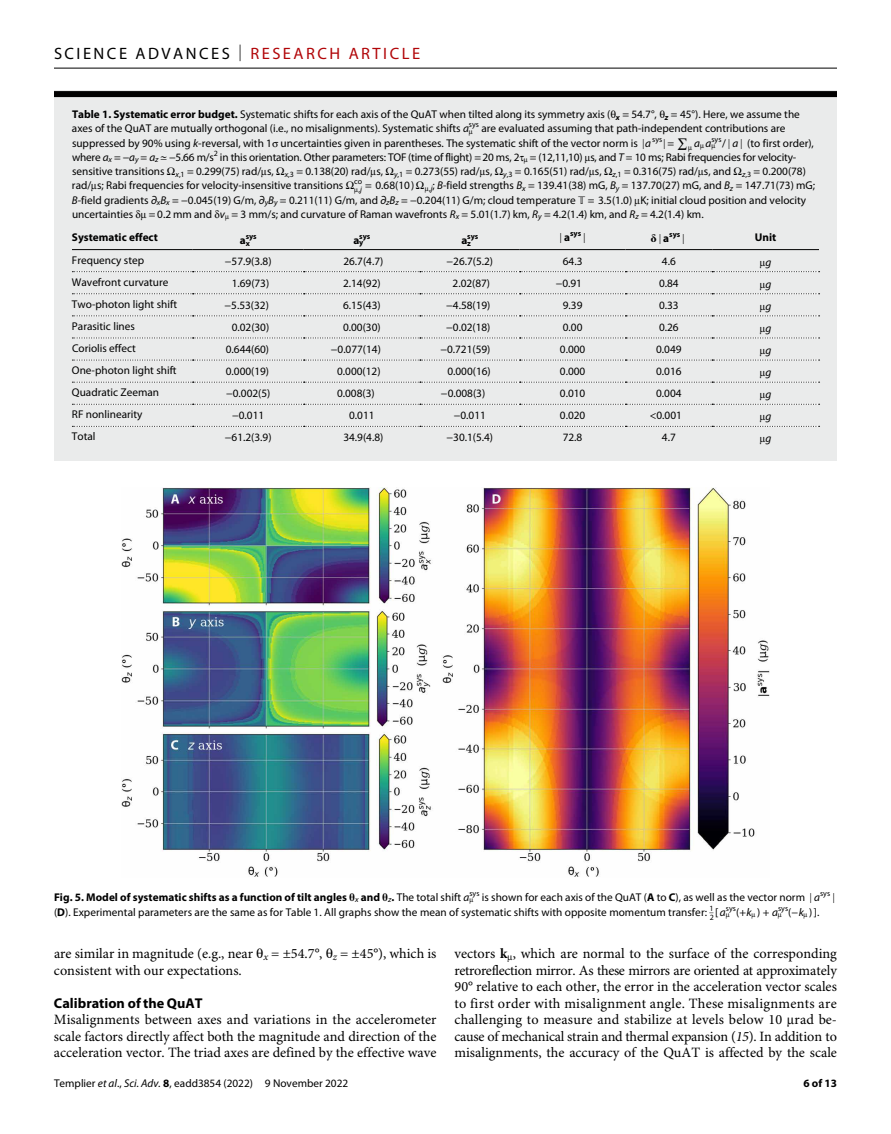
<style>
.page{position:relative;width:891px;height:1134px;background:#fff}
.page>*{position:absolute;margin:0;border:0;box-sizing:border-box;transform-origin:0 0}
.t1{font:16.5px "Myriad Pro";letter-spacing:.15em;color:#000}
.t2{font:14.25px/16.5px "Minion Pro";color:#000;text-align:justify}
.t3{font:700 14.25px "Myriad Pro";color:#000}
.t4{font:11.25px/14.2px "Myriad Pro";color:#000}
.t5{font:700 11.25px "Myriad Pro";color:#000}
.t6{font:italic 11.25px "Myriad Pro";color:#000}
.t7{font:700 7.95px "Myriad Pro";color:#000}
.t8{font:7.95px "Myriad Pro";color:#000}
.s1{font-weight:300}
.s2{color:#b10508}
.s3{font-weight:700}
.s4{font-style:italic}
.s5{font-family:"STIX General"}
</style>
<div class="page">
<hr style="left:54px;top:68px;width:783px;height:1px;background:#000">
<div style="left:54px;top:90px;width:783px;height:370px;background:#eaebeb"></div>
<div style="left:54px;top:91px;width:783px;height:6px;background:#000"></div>
<hr style="left:72px;top:249px;width:121px;height:1px;background:#000">
<hr style="left:193px;top:249px;width:111px;height:1px;background:#000">
<hr style="left:304px;top:249px;width:116px;height:1px;background:#000">
<hr style="left:420px;top:249px;width:100px;height:1px;background:#000">
<hr style="left:520px;top:249px;width:105px;height:1px;background:#000">
<hr style="left:625px;top:249px;width:87px;height:1px;background:#000">
<hr style="left:712px;top:249px;width:107px;height:1px;background:#000">
<img style="left:122px;top:488px;width:648px;height:389px">
<svg style="left:72px;top:271px;width:748px;height:1px"></svg>
<svg style="left:72px;top:293px;width:748px;height:1px"></svg>
<svg style="left:72px;top:315px;width:748px;height:2px"></svg>
<svg style="left:72px;top:337px;width:748px;height:2px"></svg>
<svg style="left:72px;top:359px;width:748px;height:2px"></svg>
<svg style="left:72px;top:381px;width:748px;height:2px"></svg>
<svg style="left:72px;top:403px;width:748px;height:2px"></svg>
<svg style="left:72px;top:425px;width:748px;height:2px"></svg>
<h1 class="t1" style="left:54px;top:40px;width:368px">SCIENCE ADVANCES <span class="s1">|</span> <span class="s2">RESEARCH ARTICLE</span></h1>
<p class="t4" style="left:72px;top:107px;width:743px"><span class="s3">Table 1. Systematic error budget.</span> Systematic shifts for each axis of the QuAT when tilted along its symmetry axis (❑<sub>x</sub> = 54.7°, ❑<sub>z</sub> = 45°). Here, we assume the axes of the QuAT are mutually orthogonal (i.e., no misalignments). Systematic shifts <span class="s4">a</span><sup>sys</sup> are evaluated assuming that path-independent contributions are suppressed by 90% using <span class="s4">k</span>-reversal, with 1▲ uncertainties given in parentheses. The systematic shift of the vector norm is ∣<span class="s4">a</span><sup>sys</sup>∣= <span class="s5">∑</span> <span class="s4">a a</span><sup>sys</sup>/∣<span class="s4">a</span>∣ (to first order), where <span class="s4">a</span><sub>x</sub> = −<span class="s4">a</span><sub>y</sub> = <span class="s4">a</span><sub>z</sub> ≃ −5.66 m/s<sup>2</sup> in this orientation. Other parameters: TOF (time of flight) =20 ms, 2▼ = (12,11,10) s, and <span class="s4">T</span> = 10 ms; Rabi frequencies for velocity&shy;sensitive transitions <sub>x</sub><sub>,1</sub> = 0.299(75) rad/ s, <sub>x</sub><sub>,3</sub> = 0.138(20) rad/ s, <sub>y</sub><sub>,1</sub> = 0.273(55) rad/ s, <sub>y</sub><sub>,3</sub> = 0.165(51) rad/ s, <sub>z</sub><sub>,1</sub> = 0.316(75) rad/ s, and <sub>z</sub><sub>,3</sub> = 0.200(78) rad/ s; Rabi frequencies for velocity-insensitive transitions</p>
<p class="t4" style="left:354px;top:179px;width:62px"><sup>co</sup> = 0.68(10)</p>
<p class="t4" style="left:72px;top:179px;width:745px;text-indent:357px"><sub>,</sub><sub>j</sub>; <span class="s4">B</span>-field strengths <span class="s4">B</span><sub>x</sub> = 139.41(38) mG, <span class="s4">B</span><sub>y</sub> = 137.70(27) mG, and <span class="s4">B</span><sub>z</sub> = 147.71(73) mG;<br><span class="s4">B</span>-field gradients <span class="s4">∂</span><sub>x</sub><span class="s4">B</span><sub>x</sub> = −0.045(19) G/m, <span class="s4">∂</span><sub>y</sub><span class="s4">B</span><sub>y</sub> = 0.211(11) G/m, and <span class="s4">∂</span><sub>z</sub><span class="s4">B</span><sub>z</sub> = −0.204(11) G/m; cloud temperature = 3.5(1.0) K; initial cloud position and velocity uncertainties</p>
<p class="t8" style="left:358px;top:183px;width:5px">,<span class="s4">j</span></p>
<p class="t4" style="left:72px;top:203px;width:633px;line-height:23px;text-indent:77px">= 0.2 mm and <span class="s4">v</span> = 3 mm/s; and curvature of Raman wavefronts <span class="s4">R</span><sub>x</sub> = 5.01(1.7) km, <span class="s4">R</span><sub>y</sub> = 4.2(1.4) km, and <span class="s4">R</span><sub>z</sub> = 4.2(1.4) km.<br><span class="s3">Systematic effect</span></p>
<p class="t7" style="left:467px;top:229px;width:13px">sys</p>
<p class="t5" style="left:558px;top:228px;width:32px">∣a<sup>sys</sup>∣</p>
<p class="t5" style="left:657px;top:229px;width:32px">∣a<sup>sys</sup>∣</p>
<p class="t5" style="left:755px;top:228px;width:23px">Unit</p>
<p class="t7" style="left:246px;top:229px;width:13px">sys</p>
<p class="t7" style="left:359px;top:229px;width:13px">sys</p>
<p class="t5" style="left:240px;top:231px;width:12px">a<sub>x</sub></p>
<p class="t5" style="left:353px;top:231px;width:12px">a<sub>y</sub></p>
<p class="t5" style="left:461px;top:231px;width:11px">a<sub>z</sub></p>
<p class="t4" style="left:72px;top:253px;width:74px">Frequency step</p>
<p class="t4" style="left:225px;top:254px;width:48px">−57.9(3.8)</p>
<p class="t4" style="left:343px;top:254px;width:41px">26.7(4.7)</p>
<p class="t4" style="left:447px;top:254px;width:48px">−26.7(5.2)</p>
<p class="t4" style="left:563px;top:254px;width:21px">64.3</p>
<p class="t4" style="left:662px;top:254px;width:15px">4.6</p>
<p class="t6" style="left:766px;top:253px;width:7px">g</p>
<p class="t4" style="left:72px;top:275px;width:98px">Wavefront curvature</p>
<p class="t4" style="left:232px;top:276px;width:39px">1.69(73)</p>
<p class="t4" style="left:343px;top:276px;width:39px">2.14(92)</p>
<p class="t4" style="left:453px;top:276px;width:39px">2.02(87)</p>
<p class="t4" style="left:556px;top:276px;width:28px">−0.91</p>
<p class="t4" style="left:659px;top:276px;width:21px">0.84</p>
<p class="t6" style="left:766px;top:275px;width:7px">g</p>
<p class="t4" style="left:72px;top:297px;width:107px">Two-photon light shift</p>
<p class="t4" style="left:225px;top:298px;width:46px">−5.53(32)</p>
<p class="t4" style="left:343px;top:298px;width:39px">6.15(43)</p>
<p class="t4" style="left:446px;top:298px;width:46px">−4.58(19)</p>
<p class="t4" style="left:563px;top:298px;width:21px">9.39</p>
<p class="t4" style="left:659px;top:298px;width:21px">0.33</p>
<p class="t6" style="left:766px;top:297px;width:7px">g</p>
<p class="t4" style="left:72px;top:319px;width:64px">Parasitic lines</p>
<p class="t4" style="left:232px;top:320px;width:39px">0.02(30)</p>
<p class="t4" style="left:343px;top:320px;width:39px">0.00(30)</p>
<p class="t4" style="left:446px;top:320px;width:46px">−0.02(18)</p>
<p class="t4" style="left:563px;top:320px;width:21px">0.00</p>
<p class="t4" style="left:659px;top:320px;width:21px">0.26</p>
<p class="t6" style="left:766px;top:319px;width:7px">g</p>
<p class="t4" style="left:72px;top:341px;width:65px">Coriolis effect</p>
<p class="t4" style="left:226px;top:342px;width:45px">0.644(60)</p>
<p class="t4" style="left:331px;top:342px;width:52px">−0.077(14)</p>
<p class="t4" style="left:440px;top:342px;width:52px">−0.721(59)</p>
<p class="t4" style="left:560px;top:342px;width:27px">0.000</p>
<p class="t4" style="left:656px;top:342px;width:27px">0.049</p>
<p class="t6" style="left:766px;top:342px;width:7px">g</p>
<p class="t4" style="left:72px;top:363px;width:106px">One-photon light shift</p>
<p class="t4" style="left:226px;top:364px;width:45px">0.000(19)</p>
<p class="t4" style="left:337px;top:364px;width:45px">0.000(12)</p>
<p class="t4" style="left:447px;top:364px;width:45px">0.000(16)</p>
<p class="t4" style="left:560px;top:364px;width:27px">0.000</p>
<p class="t4" style="left:656px;top:364px;width:27px">0.016</p>
<p class="t6" style="left:766px;top:364px;width:7px">g</p>
<p class="t4" style="left:72px;top:385px;width:89px">Quadratic Zeeman</p>
<p class="t4" style="left:226px;top:386px;width:46px">−0.002(5)</p>
<p class="t4" style="left:337px;top:386px;width:39px">0.008(3)</p>
<p class="t4" style="left:441px;top:386px;width:46px">−0.008(3)</p>
<p class="t4" style="left:560px;top:386px;width:27px">0.010</p>
<p class="t4" style="left:656px;top:386px;width:27px">0.004</p>
<p class="t6" style="left:766px;top:386px;width:7px">g</p>
<p class="t4" style="left:72px;top:407px;width:72px">RF nonlinearity</p>
<p class="t4" style="left:232px;top:409px;width:34px">−0.011</p>
<p class="t4" style="left:349px;top:409px;width:27px">0.011</p>
<p class="t4" style="left:454px;top:409px;width:34px">−0.011</p>
<p class="t4" style="left:560px;top:409px;width:27px">0.020</p>
<p class="t4" style="left:650px;top:409px;width:34px">&lt;0.001</p>
<p class="t6" style="left:766px;top:408px;width:7px">g</p>
<p class="t4" style="left:72px;top:430px;width:25px">Total</p>
<p class="t4" style="left:225px;top:431px;width:48px">−61.2(3.9)</p>
<p class="t4" style="left:343px;top:431px;width:41px">34.9(4.8)</p>
<p class="t4" style="left:447px;top:431px;width:48px">−30.1(5.4)</p>
<p class="t4" style="left:563px;top:431px;width:21px">72.8</p>
<p class="t4" style="left:662px;top:431px;width:15px">4.7</p>
<p class="t6" style="left:766px;top:430px;width:7px">g</p>
<p class="t4" style="left:54px;top:890px;width:784px;line-height:15px"><span class="s3">Fig. 5. Model of systematic shifts as a function of tilt angles</span> ❑<sub>x</sub> <span class="s3">and</span> ❑<sub>z</sub><span class="s3">.</span> The total shift <span class="s4">a</span><sup>sys</sup> is shown for each axis of the QuAT (<span class="s3">A</span> to <span class="s3">C</span>), as well as the vector norm ∣<span class="s4">a</span><sup>sys</sup>∣ (<span class="s3">D</span>). Experimental parameters are the same as for Table 1. All graphs show the mean of systematic shifts with opposite momentum transfer: <sup>1</sup><sup>_</sup></p>
<p class="t4" style="left:710px;top:905px;width:111px"><sub>2</sub> [ <span class="s4">a</span><sup>sys</sup>(+ <span class="s4">k</span> ) + <span class="s4">a</span><sup>sys</sup>(− <span class="s4">k</span> )].</p>
<p class="t2" style="left:54px;top:947px;width:384px">are similar in magnitude (e.g., near ❑<sub>x</sub> = ±54.7°, ❑<sub>z</sub> = ±45°), which is consistent with our expectations.</p>
<p class="t3" style="left:54px;top:991px;width:150px">Calibration of the QuAT</p>
<p class="t2" style="left:54px;top:1013px;width:384px">Misalignments between axes and variations in the accelerometer scale factors directly affect both the magnitude and direction of the acceleration vector. The triad axes are defined by the effective wave</p>
<p class="t4" style="left:54px;top:1076px;width:296px">Templier <span class="s4">et al</span>., <span class="s4">Sci. Adv.</span> <span class="s3">8</span>, eadd3854 (2022) 9 November 2022</p>
<p class="t2" style="left:454px;top:947px;width:384px">vectors <span class="s3">k</span> , which are normal to the surface of the corresponding retroreflection mirror. As these mirrors are oriented at approximately 90° relative to each other, the error in the acceleration vector scales to first order with misalignment angle. These misalignments are challenging to measure and stabilize at levels below 10 rad be&shy;cause of mechanical strain and thermal expansion (<span class="s4">15</span>). In addition to misalignments, the accuracy of the QuAT is affected by the scale</p>
<p class="t5" style="left:803px;top:1074px;width:35px">6 of 13</p>
</div>
